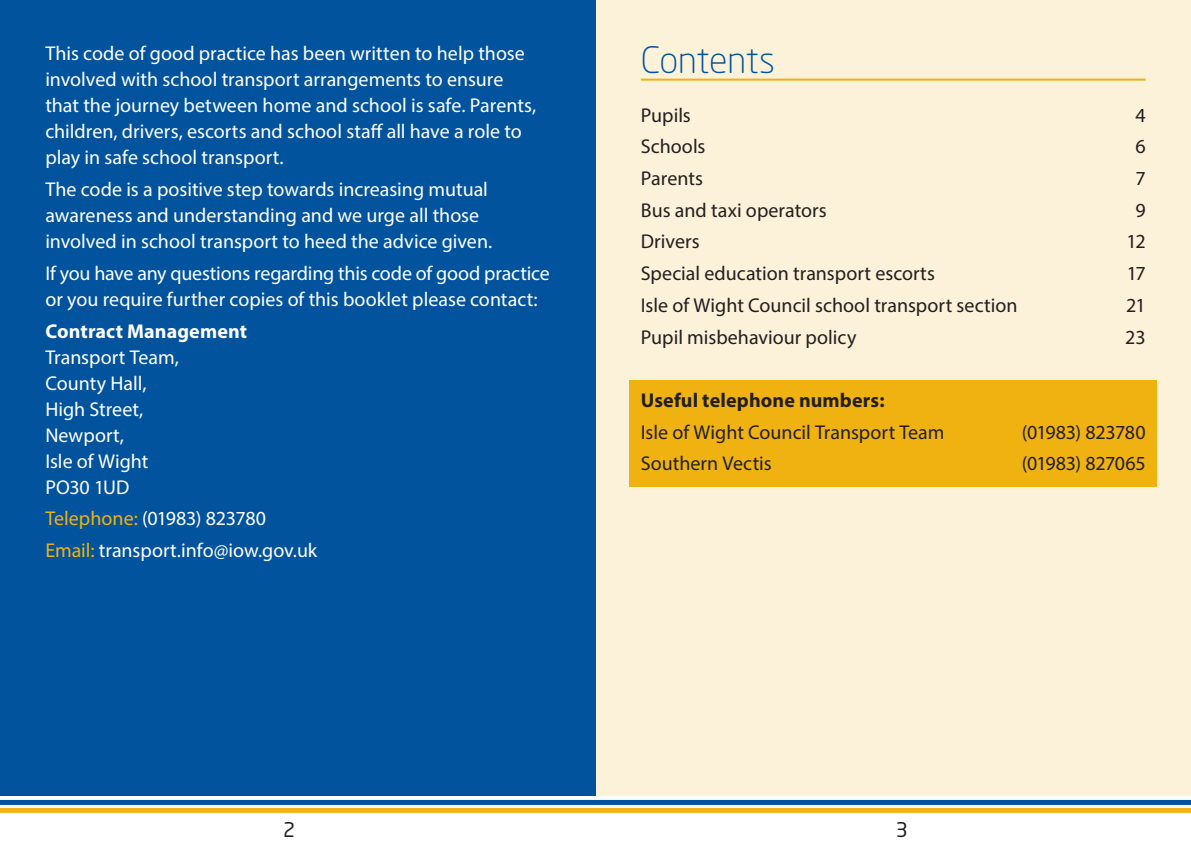
<style>
.page{position:relative;width:1191px;height:851px;background:#fff}
.page>*{position:absolute;margin:0;border:0;box-sizing:border-box;transform-origin:0 0}
.Titles{font:300 36px "Neo Sans Std";letter-spacing:-.02em;color:#01539e}
.t1{font:20px/26px "Myriad Pro";color:#fff}
.t2{font:20px "Myriad Pro";color:#231f20}
.t3{font:700 20px "Myriad Pro";letter-spacing:.005em;color:#231f20}
.t4{font:20px "Neo Sans Std";color:#231f20}
.s1{font-weight:700}
.s2{color:#efb211}
</style>
<div class="page">
<div style="left:595px;top:0;width:596px;height:795px;background:#fcf1d9"></div>
<div style="left:0;top:0;width:595px;height:795px;background:#01539e"></div>
<hr style="left:641px;top:79px;width:504px;height:2px;background:#efb211">
<div style="left:629px;top:380px;width:528px;height:43px;background:#efb211"></div>
<div style="left:629px;top:412px;width:528px;height:43px;background:#efb211"></div>
<div style="left:629px;top:444px;width:528px;height:42px;background:#efb211"></div>
<div style="left:0;top:799px;width:1191px;height:5px;background:#01539e"></div>
<div style="left:0;top:807px;width:1191px;height:5px;background:#efb211"></div>
<p class="t1" style="left:45px;top:40px;width:492px">This code of good practice has been written to help those involved with school transport arrangements to ensure that the journey between home and school is safe. Parents, children, drivers, escorts and school staff all have a role to play in safe school transport.</p>
<p class="t1" style="left:45px;top:176px;width:448px">The code is a positive step towards increasing mutual awareness and understanding and we urge all those involved in school transport to heed the advice given.</p>
<p class="t1" style="left:45px;top:260px;width:506px">If you have any questions regarding this code of good practice or you require further copies of this booklet please contact:</p>
<p class="t1" style="left:45px;top:317px;width:203px"><span class="s1">Contract Management<br></span>Transport Team,<br>County Hall,<br>High Street,<br>Newport,<br>Isle of Wight<br>PO30 1UD</p>
<p class="t1" style="left:45px;top:505px;width:222px"><span class="s2">Telephone:</span> (01983) 823780</p>
<p class="t1" style="left:45px;top:537px;width:273px"><span class="s2">Email:</span> transport.info@iow.gov.uk</p>
<p class="Titles" style="left:641px;top:38px;width:136px">Contents</p>
<p class="t2" style="left:641px;top:103px;width:51px">Pupils</p>
<p class="t2" style="left:1135px;top:103px;width:12px">4</p>
<p class="t2" style="left:641px;top:134px;width:66px">Schools</p>
<p class="t2" style="left:1135px;top:134px;width:12px">6</p>
<p class="t2" style="left:641px;top:166px;width:64px">Parents</p>
<p class="t2" style="left:1135px;top:166px;width:12px">7</p>
<p class="t2" style="left:641px;top:198px;width:187px">Bus and taxi operators</p>
<p class="t2" style="left:1135px;top:198px;width:12px">9</p>
<p class="t2" style="left:641px;top:229px;width:60px">Drivers</p>
<p class="t2" style="left:1126px;top:229px;width:21px">12</p>
<p class="t2" style="left:641px;top:261px;width:295px">Special education transport escorts</p>
<p class="t2" style="left:1126px;top:261px;width:20px">17</p>
<p class="t2" style="left:641px;top:293px;width:378px">Isle of Wight Council school transport section</p>
<p class="t2" style="left:1126px;top:293px;width:21px">21</p>
<p class="t2" style="left:641px;top:324px;width:217px">Pupil misbehaviour policy</p>
<p class="t2" style="left:1125px;top:324px;width:22px">23</p>
<p class="t3" style="left:641px;top:387px;width:245px">Useful telephone numbers:</p>
<p class="t2" style="left:641px;top:419px;width:305px">Isle of Wight Council Transport Team</p>
<p class="t2" style="left:1021px;top:419px;width:125px">(01983) 823780</p>
<p class="t2" style="left:641px;top:451px;width:132px">Southern Vectis</p>
<p class="t2" style="left:1021px;top:451px;width:125px">(01983) 827065</p>
<p class="t4" style="left:283px;top:817px;width:14px">2</p>
<p class="t4" style="left:895px;top:817px;width:14px">3</p>
</div>
